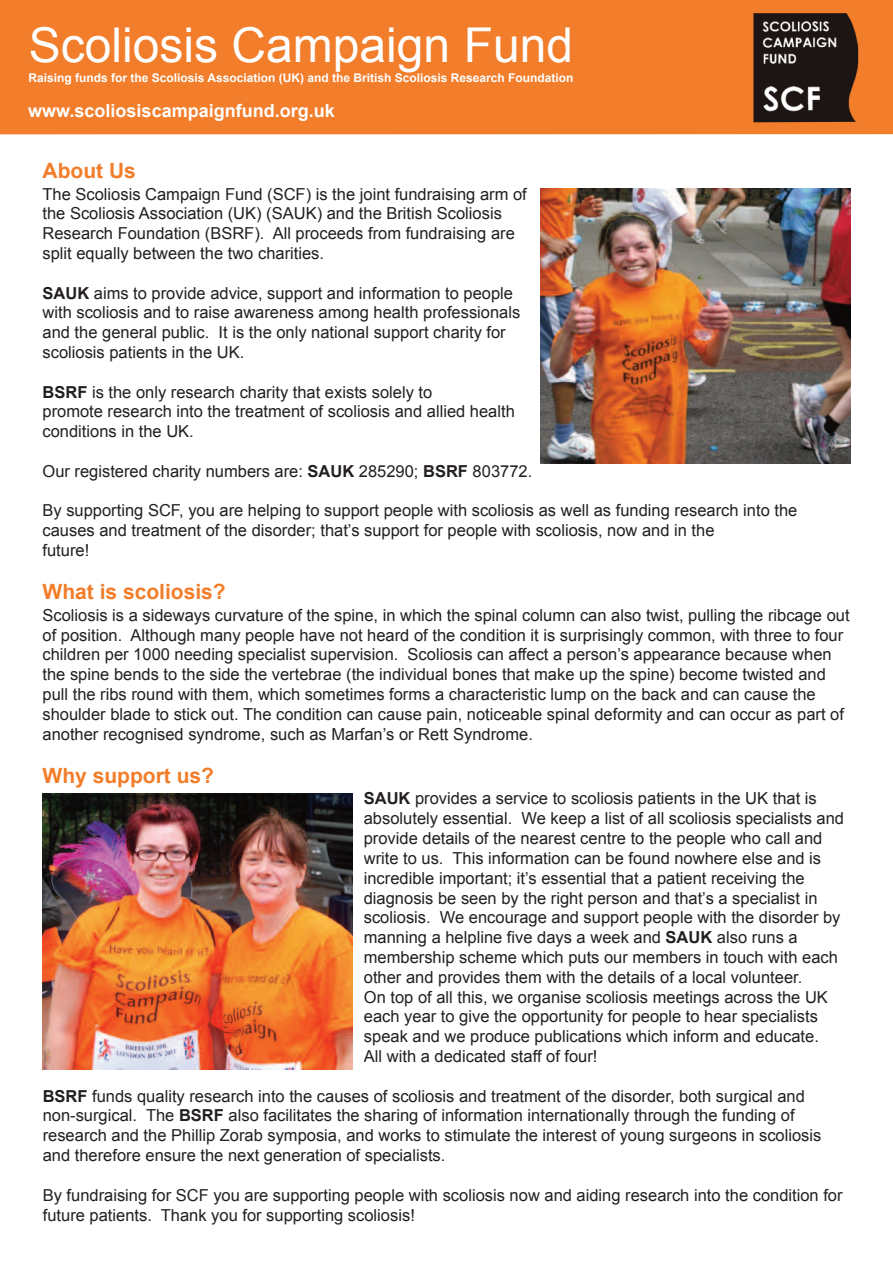
<style>
.page{position:relative;width:893px;height:1263px;background:#fff}
.page>*{position:absolute;margin:0;border:0;box-sizing:border-box;transform-origin:0 0}
.t1{font:48px "Arial";color:#fff}
.t2{font:700 21px "Arial";color:#f27d2a}
.t3{font:700 18px "Arial";color:#fff}
.t4{font:16.5px/19.8px "Arial";color:#231f20}
.t5{font:700 12px "Arial";color:#fff}
.s1{font-weight:700}
</style>
<div class="page">
<div style="left:0;top:0;width:893px;height:134px;background:#f27d2a"></div>
<img style="left:753px;top:13px;width:106px;height:109px">
<img style="left:540px;top:188px;width:311px;height:276px">
<img style="left:43px;top:793px;width:310px;height:276px">
<h1 class="t1" style="left:29px;top:18px;width:546px">Scoliosis Campaign Fund</h1>
<p class="t5" style="left:29px;top:71px;width:546px">Raising funds for the Scoliosis Association (UK) and the British Scoliosis Research Foundation</p>
<p class="t3" style="left:28px;top:101px;width:308px">www.scoliosiscampaignfund.org.uk</p>
<p class="t2" style="left:43px;top:159px;width:95px">About Us</p>
<p class="t4" style="left:43px;top:184px;width:486px">The Scoliosis Campaign Fund (SCF) is the joint fundraising arm of the Scoliosis Association (UK) (SAUK) and the British Scoliosis Research Foundation (BSRF). All proceeds from fundraising are split equally between the two charities.</p>
<p class="t4" style="left:43px;top:283px;width:479px"><span class="s1">SAUK</span> aims to provide advice, support and information to people with scoliosis and to raise awareness among health professionals and the general public. It is the only national support charity for scoliosis patients in the UK.</p>
<p class="t4" style="left:43px;top:382px;width:474px"><span class="s1">BSRF</span> is the only research charity that exists solely to<br>promote research into the treatment of scoliosis and allied health conditions in the UK.</p>
<p class="t4" style="left:43px;top:461px;width:491px">Our registered charity numbers are: <span class="s1">SAUK</span> 285290; <span class="s1">BSRF</span> 803772.</p>
<p class="t4" style="left:43px;top:501px;width:756px">By supporting SCF, you are helping to support people with scoliosis as well as funding research into the causes and treatment of the disorder; that’s support for people with scoliosis, now and in the<br>future!</p>
<p class="t2" style="left:43px;top:580px;width:185px">What is scoliosis?</p>
<p class="t4" style="left:43px;top:605px;width:809px">Scoliosis is a sideways curvature of the spine, in which the spinal column can also twist, pulling the ribcage out of position. Although many people have not heard of the condition it is surprisingly common, with three to four children per 1000 needing specialist supervision. Scoliosis can affect a person’s appearance because when the spine bends to the side the vertebrae (the individual bones that make up the spine) become twisted and pull the ribs round with them, which sometimes forms a characteristic lump on the back and can cause the shoulder blade to stick out. The condition can cause pain, noticeable spinal deformity and can occur as part of another recognised syndrome, such as Marfan’s or Rett Syndrome.</p>
<p class="t2" style="left:43px;top:763px;width:173px">Why support us?</p>
<p class="t4" style="left:364px;top:789px;width:482px"><span class="s1">SAUK</span> provides a service to scoliosis patients in the UK that is absolutely essential. We keep a list of all scoliosis specialists and provide details of the nearest centre to the people who call and write to us. This information can be found nowhere else and is incredible important; it’s essential that a patient receiving the diagnosis be seen by the right person and that’s a specialist in scoliosis. We encourage and support people with the disorder by manning a helpline five days a week and <span class="s1">SAUK</span> also runs a membership scheme which puts our members in touch with each other and provides them with the details of a local volunteer.<br>On top of all this, we organise scoliosis meetings across the UK each year to give the opportunity for people to hear specialists speak and we produce publications which inform and educate.<br>All with a dedicated staff of four!</p>
<p class="t4" style="left:43px;top:1086px;width:780px"><span class="s1">BSRF</span> funds quality research into the causes of scoliosis and treatment of the disorder, both surgical and non-surgical. The <span class="s1">BSRF</span> also facilitates the sharing of information internationally through the funding of research and the Phillip Zorab symposia, and works to stimulate the interest of young surgeons in scoliosis and therefore ensure the next generation of specialists.</p>
<p class="t4" style="left:43px;top:1184px;width:801px;line-height:20.9px">By fundraising for SCF you are supporting people with scoliosis now and aiding research into the condition for future patients. Thank you for supporting scoliosis!</p>
</div>
